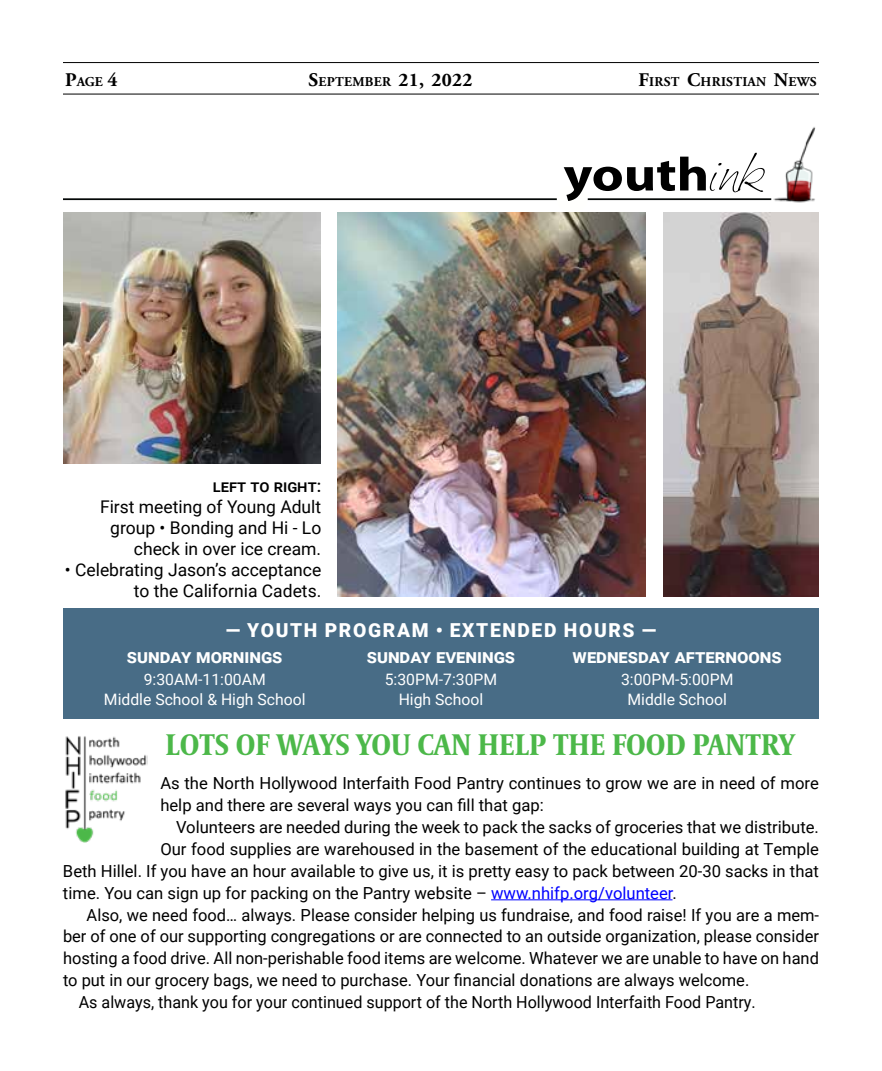
<style>
.page{position:relative;width:882px;height:1071px;background:#fff}
.page>*{position:absolute;margin:0;border:0;box-sizing:border-box;transform-origin:0 0}
.t1{font:700 29.75px "Coranto 2 Headline";color:#4cb849}
.t2{font:700 19.25px "Roboto";color:#fff}
.t3{font:900 19.25px "Roboto";letter-spacing:.085em;color:#fff}
.t4{font:700 19.25px "Adobe Garamond Pro";letter-spacing:.015em;color:#000}
.t5{font:17.5px/21px "Roboto";color:#000;text-align:right}
.t6{font:500 17.15px "Roboto";color:#000}
.t7{font:16.62px/21.9px "Roboto";color:#000}
.t8{font:15.75px/19.2px "Roboto";color:#fff;text-align:center}
.t9{font:700 13.47px "Adobe Garamond Pro";letter-spacing:.02em;color:#000}
.s1{font-size:19.25px}
.s2{font-size:13.47px}
.s3{color:#00f}
</style>
<div class="page">
<hr style="left:63px;top:94px;width:756px;height:1px;background:#000">
<hr style="left:63px;top:62px;width:756px;height:1px;background:#000">
<div style="left:63px;top:609px;width:756px;height:110px;background:#486c86"></div>
<hr style="left:63px;top:198px;width:708px;height:2px;background:#030706">
<div style="left:557px;top:186px;width:31px;height:25px;background:#fffffd;border-radius:13px"></div>
<svg style="left:564px;top:153px;width:201px;height:48px"></svg>
<img style="left:773px;top:127px;width:43px;height:76px">
<hr style="left:491px;top:899px;width:182px;height:1px;background:#00f">
<img style="left:65px;top:736px;width:83px;height:107px">
<img style="left:63px;top:213px;width:258px;height:250px">
<img style="left:337px;top:213px;width:309px;height:384px">
<img style="left:664px;top:213px;width:155px;height:384px">
<p class="t9" style="left:65px;top:73px;width:54px"><span class="s1">P</span>AGE <span class="s1">4</span></p>
<p class="t4" style="left:309px;top:68px;width:165px">S<span class="s2">EPTEMBER</span> 21, 2022</p>
<p class="t9" style="left:638px;top:73px;width:179px"><span class="s1">F</span>IRST <span class="s1">C</span>HRISTIAN <span class="s1">N</span>EWS</p>
<p class="t6" style="left:213px;top:474px;width:110px">left to right:</p>
<p class="t5" style="left:100px;top:496px;width:223px">First meeting of Young Adult group • Bonding and Hi - Lo check in over ice cream.</p>
<p class="t5" style="left:65px;top:559px;width:258px">• Celebrating Jason’s acceptance to the California Cadets.</p>
<p class="t3" style="left:226px;top:616px;width:432px">— YOUTH PROGRAM • EXTENDED HOURS —</p>
<p class="t2" style="left:127px;top:642px;width:157px">sunday mornings</p>
<p class="t8" style="left:104px;top:669px;width:203px">9:30AM-11:00AM<br>Middle School &amp; High School</p>
<p class="t2" style="left:367px;top:642px;width:150px">sunday evenings</p>
<p class="t8" style="left:385px;top:669px;width:114px">5:30PM-7:30PM<br>High School</p>
<p class="t2" style="left:573px;top:642px;width:211px">wednesday afternoons</p>
<p class="t8" style="left:621px;top:669px;width:114px">3:00PM-5:00PM<br>Middle School</p>
<h1 class="t1" style="left:165px;top:721px;width:631px">LOTS OF WAYS YOU CAN HELP THE FOOD PANTRY</h1>
<p class="t7" style="left:160px;top:772px;width:660px">As the North Hollywood Interfaith Food Pantry continues to grow we are in need of more help and there are several ways you can fill that gap:</p>
<p class="t7" style="left:176px;top:816px;width:644px">Volunteers are needed during the week to pack the sacks of groceries that we distribute.</p>
<p class="t7" style="left:160px;top:837px;width:660px">Our food supplies are warehoused in the basement of the educational building at Temple</p>
<p class="t7" style="left:63px;top:859px;width:758px">Beth Hillel. If you have an hour available to give us, it is pretty easy to pack between 20-30 sacks in that</p>
<p class="t7" style="left:63px;top:881px;width:615px">time. You can sign up for packing on the Pantry website – <span class="s3">www.nhifp.org/volunteer</span>.</p>
<p class="t7" style="left:87px;top:903px;width:734px">Also, we need food… always. Please consider helping us fundraise, and food raise! If you are a mem-</p>
<p class="t7" style="left:63px;top:925px;width:758px">ber of one of our supporting congregations or are connected to an outside organization, please consider</p>
<p class="t7" style="left:63px;top:947px;width:758px">hosting a food drive. All non-perishable food items are welcome. Whatever we are unable to have on hand</p>
<p class="t7" style="left:63px;top:969px;width:688px">to put in our grocery bags, we need to purchase. Your financial donations are always welcome.</p>
<p class="t7" style="left:79px;top:991px;width:678px">As always, thank you for your continued support of the North Hollywood Interfaith Food Pantry.</p>
</div>
